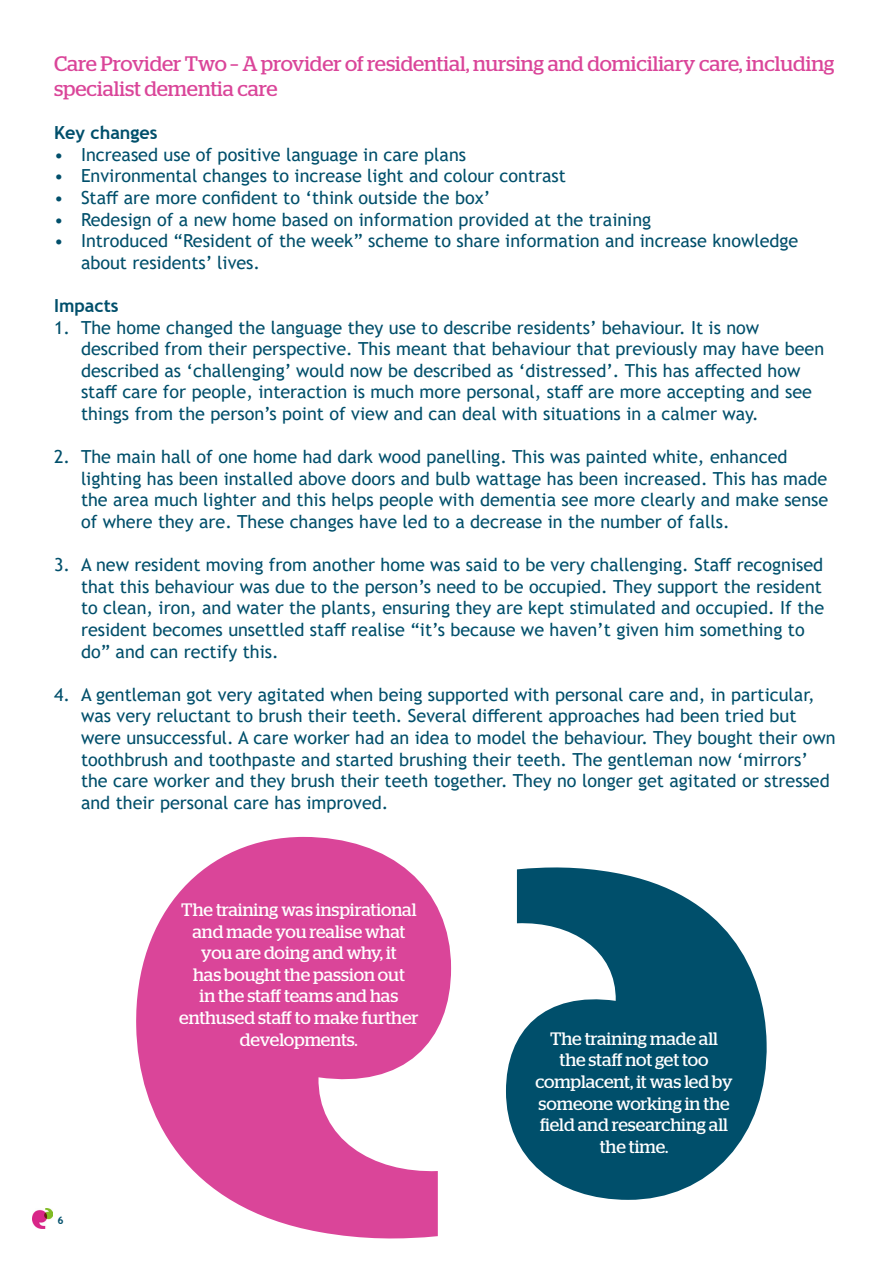
<style>
.page{position:relative;width:893px;height:1263px;background:#fff}
.page>*{position:absolute;margin:0;border:0;box-sizing:border-box;transform-origin:0 0}
.t1{font:21px/25.2px "Stag";color:#da4599}
.t2{font:18px/21.6px "Trebuchet MS";color:#004f6b}
.t3{font:18px/21.6px "Stag";color:#fff;text-align:center}
.t4{font:700 18px "Trebuchet MS";color:#004f6b}
.t5{font:700 10.5px "Trebuchet MS";color:#004f6b}
</style>
<div class="page">
<img style="left:33px;top:1209px;width:20px;height:19px">
<svg style="left:136px;top:837px;width:315px;height:401px;fill:#da4599"></svg>
<svg style="left:506px;top:867px;width:261px;height:333px;fill:#004f6b"></svg>
<p class="t1" style="left:54px;top:51px;width:782px">Care Provider Two – A provider of residential, nursing and domiciliary care, including specialist dementia care</p>
<p class="t4" style="left:54px;top:122px;width:105px">Key changes</p>
<p class="t2" style="left:54px;top:143px;width:414px">• Increased use of positive language in care plans</p>
<p class="t2" style="left:54px;top:165px;width:514px">• Environmental changes to increase light and colour contrast</p>
<p class="t2" style="left:54px;top:187px;width:438px">• Staff are more confident to ‘think outside the box’</p>
<p class="t2" style="left:54px;top:208px;width:599px">• Redesign of a new home based on information provided at the training</p>
<p class="t2" style="left:81px;top:230px;width:719px;text-indent:-27px">• Introduced “Resident of the week” scheme to share information and increase knowledge about residents’ lives.</p>
<p class="t4" style="left:54px;top:294px;width:66px">Impacts</p>
<p class="t2" style="left:81px;top:316px;width:745px;text-indent:-27px">1. The home changed the language they use to describe residents’ behaviour. It is now described from their perspective. This meant that behaviour that previously may have been described as ‘challenging’ would now be described as ‘distressed’. This has affected how staff care for people, interaction is much more personal, staff are more accepting and see things from the person’s point of view and can deal with situations in a calmer way.</p>
<p class="t2" style="left:81px;top:446px;width:749px;text-indent:-27px">2. The main hall of one home had dark wood panelling. This was painted white, enhanced lighting has been installed above doors and bulb wattage has been increased. This has made the area much lighter and this helps people with dementia see more clearly and make sense of where they are. These changes have led to a decrease in the number of falls.</p>
<p class="t2" style="left:81px;top:554px;width:745px;text-indent:-27px">3. A new resident moving from another home was said to be very challenging. Staff recognised that this behaviour was due to the person’s need to be occupied. They support the resident to clean, iron, and water the plants, ensuring they are kept stimulated and occupied. If the resident becomes unsettled staff realise “it’s because we haven’t given him something to do” and can rectify this.</p>
<p class="t2" style="left:81px;top:683px;width:756px;text-indent:-27px">4. A gentleman got very agitated when being supported with personal care and, in particular, was very reluctant to brush their teeth. Several different approaches had been tried but were unsuccessful. A care worker had an idea to model the behaviour. They bought their own toothbrush and toothpaste and started brushing their teeth. The gentleman now ‘mirrors’ the care worker and they brush their teeth together. They no longer get agitated or stressed and their personal care has improved.</p>
<p class="t5" style="left:57px;top:1214px;width:8px">6</p>
<p class="t3" style="left:179px;top:899px;width:241px">The training was inspirational and made you realise what you are doing and why, it<br>has bought the passion out<br>in the staff teams and has enthused staff to make further developments.</p>
<p class="t3" style="left:535px;top:1027px;width:199px">The training made all the staff not get too complacent, it was led by someone working in the field and researching all the time.</p>
</div>
